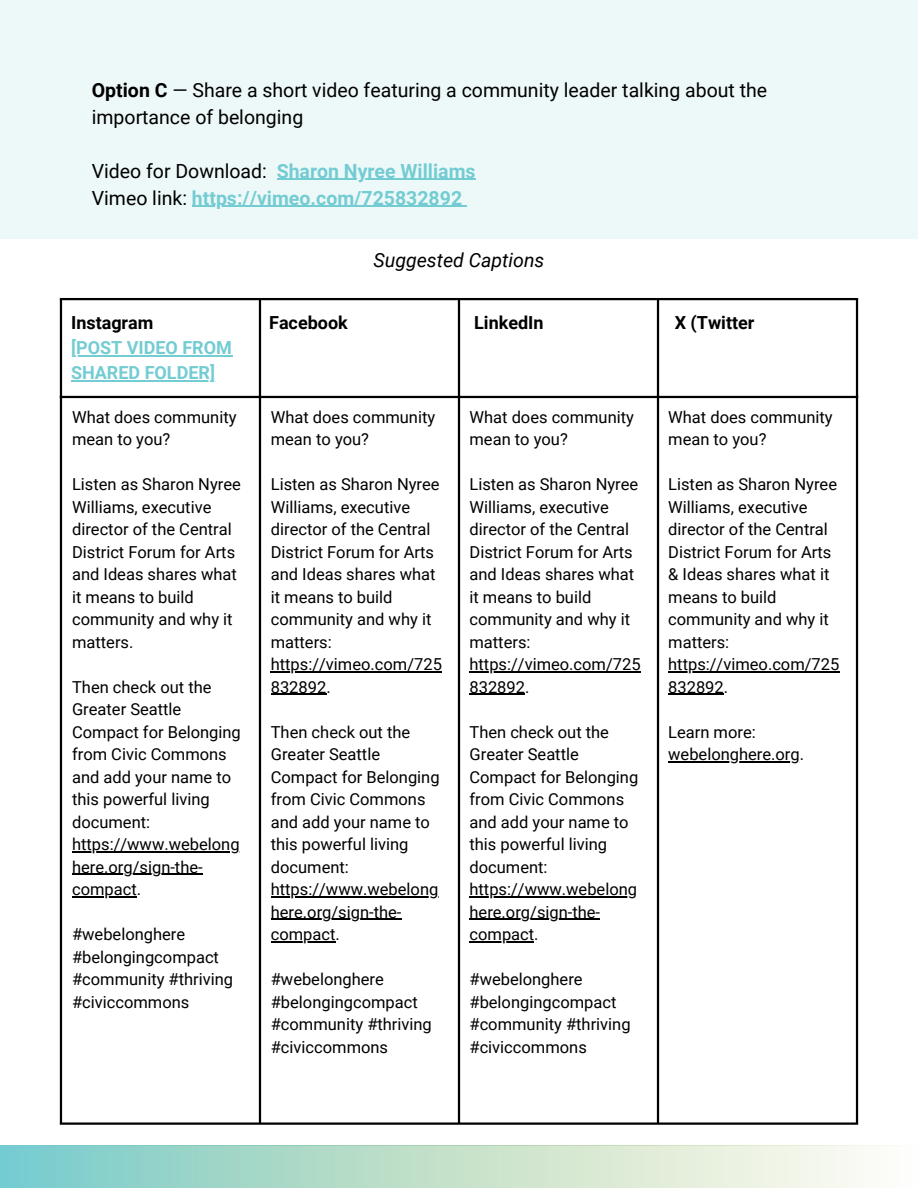
<style>
.page{position:relative;width:918px;height:1188px;background:#fff}
.page>*{position:absolute;margin:0;border:0;box-sizing:border-box;transform-origin:0 0}
.t1{font:19.5px/27px "Roboto";color:#000}
.t2{font:700 19.5px "Roboto";color:#74ccd3}
.t3{font:italic 19.5px "Roboto";color:#000}
.t4{font:700 18px "Roboto";color:#000}
.t5{font:700 18px/24.8px "Roboto";color:#74ccd3}
.t6{font:16.5px/22.5px "Roboto";color:#000}
.s1{font-weight:700}
.s2{font-weight:400;color:#000}
</style>
<div class="page">
<div style="left:0;top:0;width:918px;height:238px;background:#edf8f9"></div>
<hr style="left:71px;top:355px;width:161px;height:1px;background:#74ccd3">
<hr style="left:71px;top:380px;width:144px;height:1px;background:#74ccd3">
<hr style="left:60px;top:300px;width:2px;height:822px;background:#000">
<hr style="left:259px;top:300px;width:2px;height:822px;background:#000">
<hr style="left:458px;top:300px;width:2px;height:822px;background:#000">
<hr style="left:657px;top:300px;width:2px;height:822px;background:#000">
<hr style="left:856px;top:300px;width:2px;height:822px;background:#000">
<hr style="left:60px;top:298px;width:798px;height:2px;background:#000">
<hr style="left:60px;top:396px;width:798px;height:2px;background:#000">
<hr style="left:60px;top:1122px;width:798px;height:3px;background:#000">
<hr style="left:72px;top:851px;width:168px;height:1px;background:#000">
<hr style="left:72px;top:874px;width:131px;height:1px;background:#000">
<hr style="left:72px;top:896px;width:65px;height:1px;background:#000">
<hr style="left:271px;top:671px;width:171px;height:1px;background:#000">
<hr style="left:271px;top:694px;width:55px;height:1px;background:#000">
<hr style="left:271px;top:896px;width:167px;height:1px;background:#000">
<hr style="left:271px;top:919px;width:130px;height:1px;background:#000">
<hr style="left:271px;top:941px;width:65px;height:1px;background:#000">
<hr style="left:470px;top:671px;width:171px;height:1px;background:#000">
<hr style="left:470px;top:694px;width:55px;height:1px;background:#000">
<hr style="left:470px;top:896px;width:167px;height:1px;background:#000">
<hr style="left:470px;top:919px;width:130px;height:1px;background:#000">
<hr style="left:470px;top:941px;width:64px;height:1px;background:#000">
<hr style="left:668px;top:671px;width:171px;height:1px;background:#000">
<hr style="left:668px;top:694px;width:56px;height:1px;background:#000">
<hr style="left:668px;top:761px;width:132px;height:1px;background:#000">
<svg style="left:0;top:1146px;width:864px;height:42px;background:#bde0d1"></svg>
<hr style="left:192px;top:206px;width:270px;height:1px;background:#74ccd3">
<hr style="left:277px;top:179px;width:199px;height:1px;background:#74ccd3">
<p class="t1" style="left:92px;top:76px;width:677px"><span class="s1">Option C</span> — Share a short video featuring a community leader talking about the importance of belonging</p>
<p class="t2" style="left:92px;top:160px;width:385px"><span class="s2">Video for Download:</span> Sharon Nyree Williams</p>
<p class="t2" style="left:92px;top:187px;width:372px"><span class="s2">Vimeo link:</span> https://vimeo.com/725832892</p>
<p class="t4" style="left:71px;top:313px;width:84px">Instagram</p>
<p class="t5" style="left:71px;top:336px;width:162px">[POST VIDEO FROM<br>SHARED FOLDER]</p>
<p class="t6" style="left:72px;top:406px;width:166px">What does community mean to you?</p>
<p class="t6" style="left:72px;top:473px;width:170px">Listen as Sharon Nyree<br>Williams, executive director of the Central<br>District Forum for Arts and Ideas shares what it means to build community and why it matters.</p>
<p class="t6" style="left:72px;top:676px;width:170px">Then check out the<br>Greater Seattle<br>Compact for Belonging from Civic Commons and add your name to this powerful living document:</p>
<p class="t6" style="left:72px;top:833px;width:169px">https://www.webelong here.org/sign-the&shy;compact.</p>
<p class="t6" style="left:72px;top:923px;width:163px">#webelonghere #belongingcompact #community #thriving #civiccommons</p>
<p class="t3" style="left:374px;top:249px;width:172px">Suggested Captions</p>
<p class="t4" style="left:269px;top:312px;width:80px">Facebook</p>
<p class="t4" style="left:474px;top:312px;width:71px">LinkedIn</p>
<p class="t4" style="left:675px;top:312px;width:81px">X (Twitter</p>
<p class="t6" style="left:271px;top:406px;width:166px">What does community mean to you?</p>
<p class="t6" style="left:271px;top:473px;width:173px">Listen as Sharon Nyree<br>Williams, executive director of the Central<br>District Forum for Arts and Ideas shares what it means to build community and why it matters: https://vimeo.com/725<br>832892.</p>
<p class="t6" style="left:271px;top:721px;width:170px">Then check out the<br>Greater Seattle<br>Compact for Belonging from Civic Commons and add your name to this powerful living document:</p>
<p class="t6" style="left:271px;top:878px;width:169px">https://www.webelong here.org/sign-the&shy;compact.</p>
<p class="t6" style="left:271px;top:968px;width:163px">#webelonghere #belongingcompact #community #thriving #civiccommons</p>
<p class="t6" style="left:470px;top:406px;width:166px">What does community mean to you?</p>
<p class="t6" style="left:470px;top:473px;width:173px">Listen as Sharon Nyree<br>Williams, executive director of the Central<br>District Forum for Arts and Ideas shares what it means to build community and why it matters: https://vimeo.com/725<br>832892.</p>
<p class="t6" style="left:470px;top:721px;width:170px">Then check out the<br>Greater Seattle<br>Compact for Belonging from Civic Commons and add your name to this powerful living document:</p>
<p class="t6" style="left:470px;top:878px;width:169px">https://www.webelong here.org/sign-the&shy;compact.</p>
<p class="t6" style="left:470px;top:968px;width:163px">#webelonghere #belongingcompact #community #thriving #civiccommons</p>
<p class="t6" style="left:668px;top:406px;width:166px">What does community mean to you?</p>
<p class="t6" style="left:668px;top:473px;width:173px">Listen as Sharon Nyree<br>Williams, executive director of the Central<br>District Forum for Arts &amp; Ideas shares what it means to build community and why it matters: https://vimeo.com/725<br>832892.</p>
<p class="t6" style="left:668px;top:721px;width:137px">Learn more: webelonghere.org.</p>
</div>
